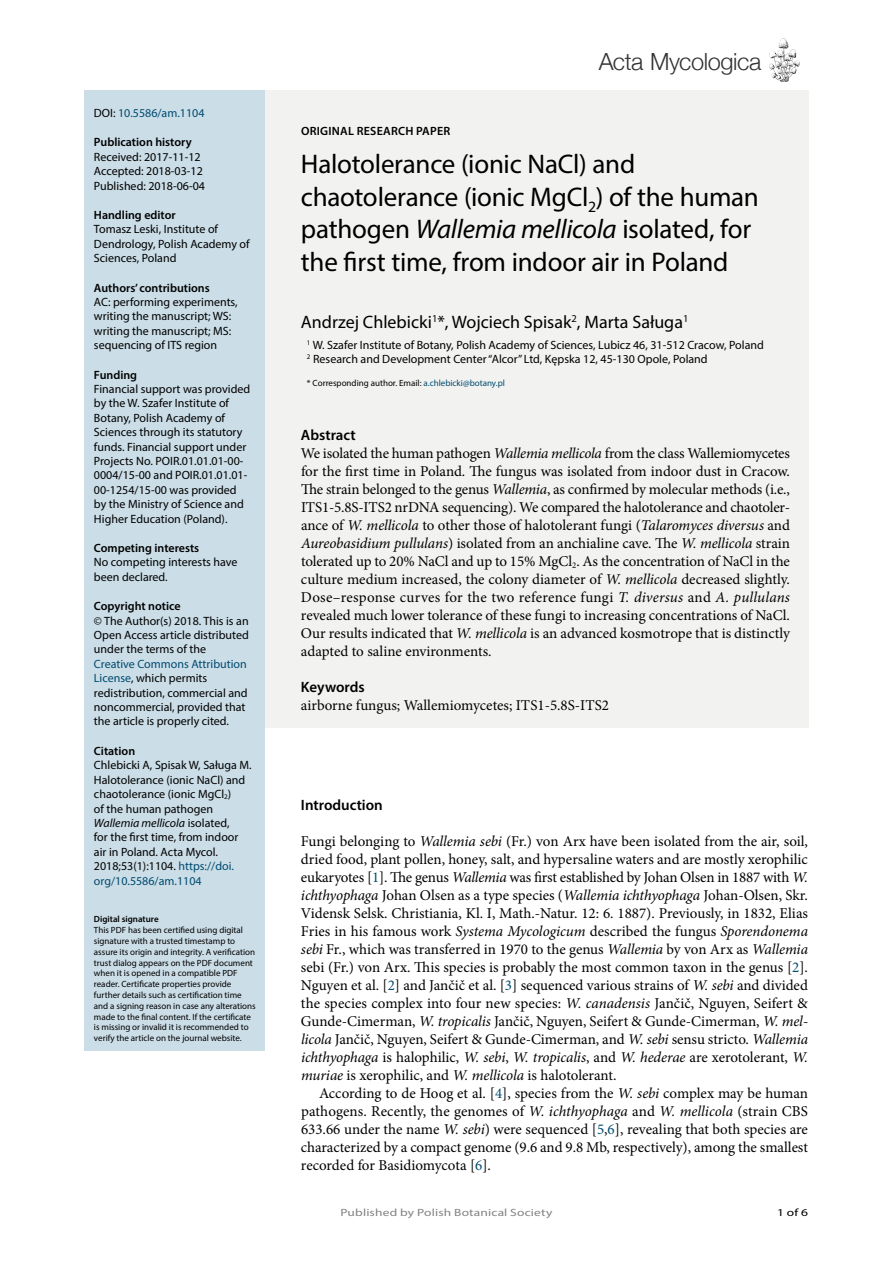
<style>
.page{position:relative;width:893px;height:1263px;background:#fff}
.page>*{position:absolute;margin:0;border:0;box-sizing:border-box;transform-origin:0 0}
.t1{font:27px/32.4px "Myriad Pro";letter-spacing:-.01em;color:#000}
.t2{font:300 23.55px "Helvetica Neue";letter-spacing:-.02em;color:#333}
.Authors{font:18px "Myriad Pro";color:#000}
.Body_text{font:15px/18px "Minion Pro";letter-spacing:-.005em;color:#000;text-align:justify}
.Body_text___first_li{font:15px/18px "Minion Pro";letter-spacing:-.005em;color:#000;text-align:justify}
.Keywords{font:15px "Minion Pro";color:#000}
.t3{font:600 15px "Myriad Pro";color:#000}
.Body_text-2{font:12px/14.4px "Myriad Pro";color:#000}
.Affiliations{font:12px "Myriad Pro";color:#000}
.Article_type{font:600 12px "Myriad Pro";color:#000}
.Article_type-2{font:600 12px "Myriad Pro";letter-spacing:.02em;color:#000}
.Body_text-3{font:12px "Myriad Pro";color:#004b6f}
.t4{font:10.5px "Myriad Pro Regular 2";letter-spacing:.01em;color:#828282;scale:1.28 1}
.t5{font:10.5px "Myriad Pro";color:#000;scale:1.28 1}
.Body_text-4{font:9px/10.8px "Myriad Pro";color:#000}
.Corresponding_author{font:9px "Myriad Pro";color:#000}
.t6{font:600 9px "Myriad Pro";color:#000}
.s1{color:#000}
.s2{color:#004b6f}
.s3{font-style:italic}
</style>
<div class="page">
<svg style="left:769px;top:38px;width:31px;height:44px"></svg>
<div style="left:265px;top:90px;width:543px;height:638px;background:#f2f2f1"></div>
<div style="left:85px;top:90px;width:180px;height:960px;background:#cbdde7"></div>
<p class="Body_text-3" style="left:94px;top:106px;width:112px"><span class="s1">DOI:</span> 10.5586/am.1104</p>
<p class="Article_type" style="left:94px;top:135px;width:99px">Publication history</p>
<p class="Body_text-2" style="left:94px;top:149px;width:108px">Received: 2017-11-12</p>
<p class="Body_text-2" style="left:94px;top:164px;width:110px">Accepted: 2018-03-12</p>
<p class="Body_text-2" style="left:94px;top:178px;width:113px">Published: 2018-06-04</p>
<p class="Article_type" style="left:94px;top:207px;width:83px">Handling editor</p>
<p class="Body_text-2" style="left:94px;top:222px;width:157px">Tomasz Leski, Institute of<br>Dendrology, Polish Academy of<br>Sciences, Poland</p>
<p class="Article_type" style="left:94px;top:280px;width:117px">Authors’ contributions</p>
<p class="Body_text-2" style="left:94px;top:295px;width:145px">AC: performing experiments, writing the manuscript; WS: writing the manuscript; MS: sequencing of ITS region</p>
<p class="Article_type" style="left:94px;top:367px;width:45px">Funding</p>
<p class="Body_text-2" style="left:94px;top:382px;width:158px">Financial support was provided by the W. Szafer Institute of<br>Botany, Polish Academy of<br>Sciences through its statutory funds. Financial support under<br>Projects No. POIR.01.01.01-00-<br>0004/15-00 and POIR.01.01.01-<br>00-1254/15-00 was provided by the Ministry of Science and<br>Higher Education (Poland).</p>
<p class="Article_type" style="left:94px;top:540px;width:107px">Competing interests</p>
<p class="Body_text-2" style="left:94px;top:555px;width:145px">No competing interests have been declared.</p>
<p class="Article_type" style="left:94px;top:599px;width:88px">Copyright notice</p>
<p class="Body_text-2" style="left:94px;top:613px;width:156px">© The Author(s) 2018. This is an<br>Open Access article distributed under the terms of the<br><span class="s2">Creative Commons Attribution<br>License</span>, which permits redistribution, commercial and noncommercial, provided that the article is properly cited.</p>
<p class="Article_type" style="left:94px;top:743px;width:43px">Citation</p>
<p class="Body_text-2" style="left:94px;top:758px;width:159px">Chlebicki A, Spisak W, Saługa M.<br>Halotolerance (ionic NaCl) and chaotolerance (ionic MgCl<sub>2</sub>)<br>of the human pathogen<br><span class="s3">Wallemia mellicola</span> isolated,<br>for the first time, from indoor air in Poland. Acta Mycol.<br>2018;53(1):1104. <span class="s2">https://doi. org/10.5586/am.1104</span></p>
<p class="t6" style="left:94px;top:913px;width:66px">Digital signature</p>
<p class="Body_text-4" style="left:94px;top:924px;width:163px">This PDF has been certified using digital signature with a trusted timestamp to assure its origin and integrity. A verification trust dialog appears on the PDF document when it is opened in a compatible PDF reader. Certificate properties provide further details such as certification time and a signing reason in case any alterations made to the final content. If the certificate is missing or invalid it is recommended to verify the article on the journal website.</p>
<h2 class="t2" style="left:599px;top:43px;width:164px">Acta Mycologica</h2>
<p class="Article_type-2" style="left:301px;top:123px;width:151px">ORIGINAL RESEARCH PAPER</p>
<p class="t1" style="left:301px;top:148px;width:459px">Halotolerance (ionic NaCl) and chaotolerance (ionic MgCl<sub>2</sub>) of the human pathogen <span class="s3">Wallemia mellicola</span> isolated, for the first time, from indoor air in Poland</p>
<p class="Authors" style="left:301px;top:311px;width:389px">Andrzej Chlebicki<sup>1</sup>*, Wojciech Spisak<sup>2</sup>, Marta Saługa<sup>1</sup></p>
<p class="Affiliations" style="left:307px;top:337px;width:458px"><sup>1</sup> W. Szafer Institute of Botany, Polish Academy of Sciences, Lubicz 46, 31-512 Cracow, Poland</p>
<p class="Affiliations" style="left:307px;top:352px;width:402px"><sup>2</sup> Research and Development Center “Alcor” Ltd, Kępska 12, 45-130 Opole, Poland</p>
<p class="Corresponding_author" style="left:307px;top:377px;width:199px">* Corresponding author. Email: <span class="s2">a.chlebicki@botany.pl</span></p>
<p class="t3" style="left:301px;top:425px;width:56px">Abstract</p>
<p class="Body_text" style="left:301px;top:444px;width:491px">We isolated the human pathogen <span class="s3">Wallemia mellicola</span> from the class Wallemiomycetes for the first time in Poland. The fungus was isolated from indoor dust in Cracow.<br>The strain belonged to the genus <span class="s3">Wallemia</span>, as confirmed by molecular methods (i.e., ITS1-5.8S-ITS2 nrDNA sequencing). We compared the halotolerance and chaotoler&shy;ance of <span class="s3">W. mellicola</span> to other those of halotolerant fungi (<span class="s3">Talaromyces diversus</span> and <span class="s3">Aureobasidium pullulans</span>) isolated from an anchialine cave. The <span class="s3">W. mellicola</span> strain tolerated up to 20% NaCl and up to 15% MgCl<sub>2</sub>. As the concentration of NaCl in the culture medium increased, the colony diameter of <span class="s3">W. mellicola</span> decreased slightly.<br>Dose–response curves for the two reference fungi <span class="s3">T. diversus</span> and <span class="s3">A. pullulans </span>revealed much lower tolerance of these fungi to increasing concentrations of NaCl.<br>Our results indicated that <span class="s3">W. mellicola</span> is an advanced kosmotrope that is distinctly adapted to saline environments.</p>
<p class="t3" style="left:301px;top:677px;width:65px">Keywords</p>
<p class="Keywords" style="left:301px;top:695px;width:310px">airborne fungus; Wallemiomycetes; ITS1-5.8S-ITS2</p>
<p class="t3" style="left:301px;top:795px;width:83px">Introduction</p>
<p class="Body_text" style="left:301px;top:832px;width:509px">Fungi belonging to <span class="s3">Wallemia sebi</span> (Fr.) von Arx have been isolated from the air, soil, dried food, plant pollen, honey, salt, and hypersaline waters and are mostly xerophilic eukaryotes [<span class="s2">1</span>]. The genus <span class="s3">Wallemia</span> was first established by Johan Olsen in 1887 with <span class="s3">W. ichthyophaga</span> Johan Olsen as a type species (<span class="s3">Wallemia ichthyophaga</span> Johan-Olsen, Skr.<br>Vidensk Selsk. Christiania, Kl. I, Math.-Natur. 12: 6. 1887). Previously, in 1832, Elias Fries in his famous work <span class="s3">Systema Mycologicum</span> described the fungus <span class="s3">Sporendonema sebi</span> Fr., which was transferred in 1970 to the genus <span class="s3">Wallemia</span> by von Arx as <span class="s3">Wallemia </span>sebi (Fr.) von Arx. This species is probably the most common taxon in the genus [<span class="s2">2</span>].<br>Nguyen et al. [<span class="s2">2</span>] and Jančič et al. [<span class="s2">3</span>] sequenced various strains of <span class="s3">W. sebi</span> and divided the species complex into four new species: <span class="s3">W. canadensis</span> Jančič, Nguyen, Seifert &amp; Gunde-Cimerman, <span class="s3">W. tropicalis</span> Jančič, Nguyen, Seifert &amp; Gunde-Cimerman, <span class="s3">W. mel&shy;licola</span> Jančič, Nguyen, Seifert &amp; Gunde-Cimerman, and <span class="s3">W. sebi</span> sensu stricto. <span class="s3">Wallemia ichthyophaga</span> is halophilic, <span class="s3">W. sebi</span>, <span class="s3">W. tropicalis</span>, and <span class="s3">W. hederae</span> are xerotolerant, <span class="s3">W. muriae</span> is xerophilic, and <span class="s3">W. mellicola</span> is halotolerant.</p>
<p class="Body_text___first_li" style="left:301px;top:1084px;width:509px;text-indent:18px">According to de Hoog et al. [<span class="s2">4</span>], species from the <span class="s3">W. sebi</span> complex may be human pathogens. Recently, the genomes of <span class="s3">W. ichthyophaga</span> and <span class="s3">W. mellicola</span> (strain CBS 633.66 under the name <span class="s3">W. sebi</span>) were sequenced [<span class="s2">5</span>,<span class="s2">6</span>], revealing that both species are characterized by a compact genome (9.6 and 9.8 Mb, respectively), among the smallest recorded for Basidiomycota [<span class="s2">6</span>].</p>
<p class="t4" style="left:340px;top:1205px;width:167px">Published by Polish Botanical Society</p>
<p class="t5" style="left:777px;top:1205px;width:26px">1 of 6</p>
</div>
